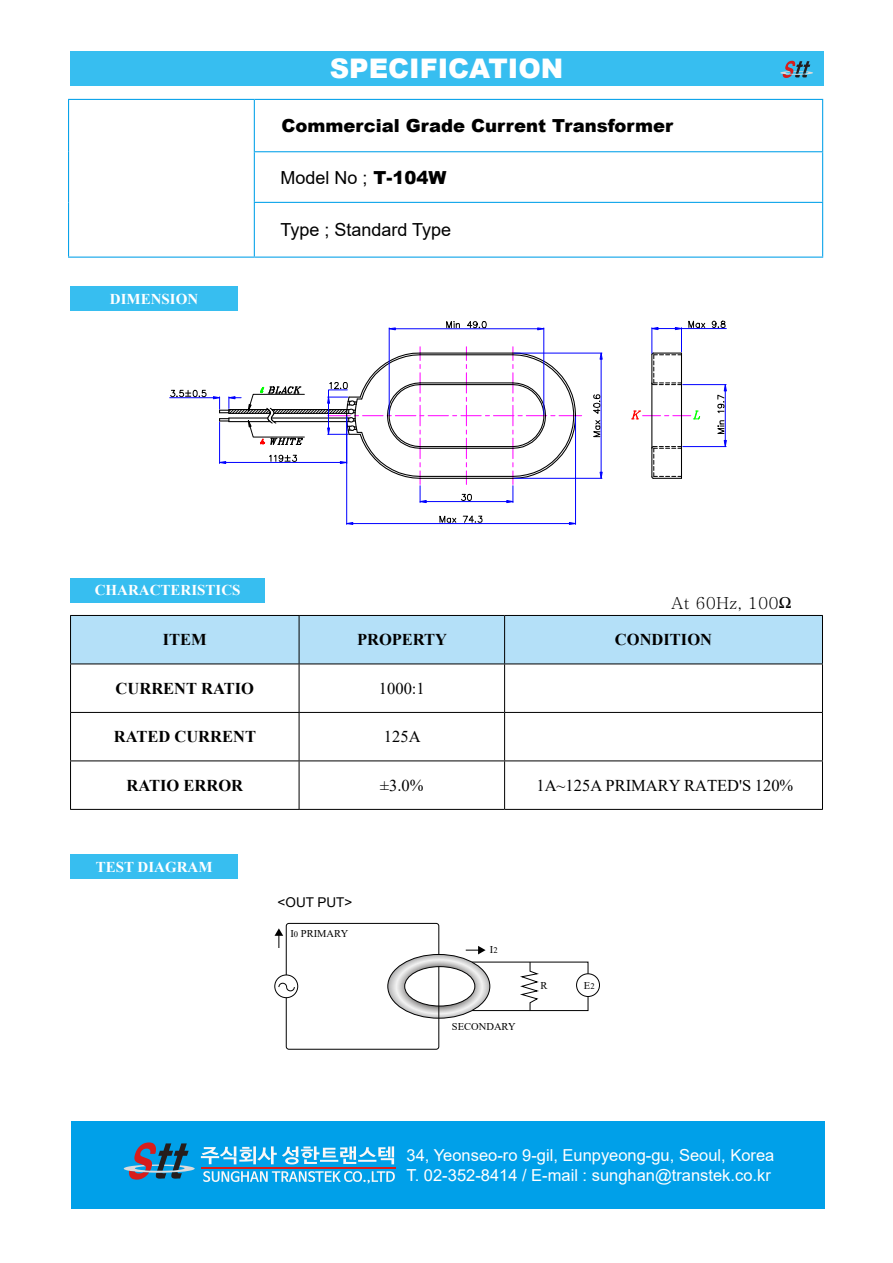
<style>
.page{position:relative;width:893px;height:1263px;background:#fff}
.page>*{position:absolute;margin:0;border:0;box-sizing:border-box;transform-origin:0 0}
.t1{font:900 27px "Arial";color:#fff}
.t2{font:900 18px "Arial";color:#000}
.t3{font:18px "Arial";color:#000}
.t4{font:16.5px/19.8px "Arial";color:#fff}
.t5{font:700 16.5px "Times New Roman";color:#000}
.t6{font:16.5px "Times New Roman";color:#000}
.t7{font:500 16.5px "Adobe Myungjo Std";color:#000}
.t8{font:16.5px "Times New Roman";color:#000}
.t9{font:700 15px "Times New Roman";color:#fff}
.t10{font:13.5px "Arial";color:#000}
.t11{font:10.35px "Times New Roman";color:#000}
.s1{font-weight:900}
.s2{font-family:"Times New Roman";font-weight:400}
.s3{font-style:inherit}
.s4{font-size:8.55px}
</style>
<div class="page">
<div style="left:70px;top:51px;width:753px;height:34px;background:#37bef0"></div>
<div style="left:70px;top:286px;width:168px;height:25px;background:#37bef0"></div>
<div style="left:70px;top:578px;width:195px;height:24px;background:#37bef0"></div>
<div style="left:70px;top:855px;width:168px;height:24px;background:#37bef0"></div>
<div style="left:286px;top:923px;width:153px;height:127px;border:1px solid #000;border-radius:3px"></div>
<svg style="left:275px;top:975px;width:23px;height:23px"></svg>
<div style="left:274px;top:974px;width:24px;height:24px;border:1px solid #000;border-radius:50%"></div>
<svg style="left:278px;top:982px;width:17px;height:10px"></svg>
<svg style="left:275px;top:928px;width:8px;height:20px"></svg>
<svg style="left:387px;top:946px;width:104px;height:73px"></svg>
<div style="left:472px;top:961px;width:116px;height:50px;border:1px solid #000"></div>
<div style="left:577px;top:974px;width:22px;height:22px;background:#fff;border-radius:50%"></div>
<div style="left:576px;top:973px;width:24px;height:24px;border:1px solid #000;border-radius:50%"></div>
<svg style="left:518px;top:961px;width:23px;height:50px"></svg>
<div style="left:71px;top:616px;width:751px;height:47px;background:#b4e0f8"></div>
<hr style="left:70px;top:615px;width:229px;height:1px;background:#000">
<hr style="left:70px;top:616px;width:1px;height:47px;background:#000">
<hr style="left:299px;top:615px;width:206px;height:1px;background:#000">
<hr style="left:299px;top:616px;width:1px;height:47px;background:#000">
<hr style="left:505px;top:615px;width:318px;height:1px;background:#000">
<hr style="left:504px;top:616px;width:1px;height:47px;background:#000">
<hr style="left:822px;top:616px;width:1px;height:47px;background:#000">
<hr style="left:70px;top:663px;width:229px;height:1px;background:#000">
<hr style="left:70px;top:664px;width:1px;height:48px;background:#000">
<hr style="left:299px;top:663px;width:206px;height:1px;background:#000">
<hr style="left:299px;top:664px;width:1px;height:48px;background:#000">
<hr style="left:505px;top:663px;width:318px;height:1px;background:#000">
<hr style="left:504px;top:664px;width:1px;height:48px;background:#000">
<hr style="left:822px;top:664px;width:1px;height:48px;background:#000">
<hr style="left:70px;top:712px;width:229px;height:1px;background:#000">
<hr style="left:70px;top:713px;width:1px;height:47px;background:#000">
<hr style="left:299px;top:712px;width:206px;height:1px;background:#000">
<hr style="left:299px;top:713px;width:1px;height:47px;background:#000">
<hr style="left:505px;top:712px;width:318px;height:1px;background:#000">
<hr style="left:504px;top:713px;width:1px;height:47px;background:#000">
<hr style="left:822px;top:713px;width:1px;height:47px;background:#000">
<hr style="left:70px;top:760px;width:229px;height:1px;background:#000">
<hr style="left:70px;top:761px;width:1px;height:48px;background:#000">
<hr style="left:299px;top:760px;width:206px;height:1px;background:#000">
<hr style="left:299px;top:761px;width:1px;height:48px;background:#000">
<hr style="left:505px;top:760px;width:318px;height:1px;background:#000">
<hr style="left:504px;top:761px;width:1px;height:48px;background:#000">
<hr style="left:822px;top:761px;width:1px;height:48px;background:#000">
<hr style="left:70px;top:809px;width:229px;height:1px;background:#000">
<hr style="left:299px;top:809px;width:206px;height:1px;background:#000">
<hr style="left:505px;top:809px;width:318px;height:1px;background:#000">
<svg style="left:780px;top:61px;width:33px;height:17px"></svg>
<hr style="left:68px;top:99px;width:186px;height:1px;background:#00a0e9">
<hr style="left:68px;top:100px;width:1px;height:52px;background:#00a0e9">
<hr style="left:68px;top:152px;width:1px;height:50px;background:#00a0e9">
<hr style="left:68px;top:202px;width:1px;height:55px;background:#00a0e9">
<hr style="left:68px;top:257px;width:186px;height:1px;background:#00a0e9">
<hr style="left:254px;top:99px;width:569px;height:1px;background:#00a0e9">
<hr style="left:254px;top:100px;width:1px;height:51px;background:#00a0e9">
<hr style="left:822px;top:100px;width:1px;height:51px;background:#00a0e9">
<hr style="left:254px;top:202px;width:569px;height:1px;background:#00a0e9">
<hr style="left:254px;top:151px;width:569px;height:1px;background:#00a0e9">
<hr style="left:254px;top:152px;width:1px;height:50px;background:#00a0e9">
<hr style="left:822px;top:152px;width:1px;height:50px;background:#00a0e9">
<hr style="left:254px;top:203px;width:1px;height:54px;background:#00a0e9">
<hr style="left:822px;top:203px;width:1px;height:54px;background:#00a0e9">
<hr style="left:254px;top:257px;width:569px;height:1px;background:#00a0e9">
<div style="left:71px;top:1121px;width:754px;height:87px;background:#00a0e9"></div>
<svg style="left:124px;top:1142px;width:71px;height:37px"></svg>
<hr style="left:201px;top:1167px;width:195px;height:2px;background:#d71d1b">
<svg style="left:201px;top:1146px;width:193px;height:18px"></svg>
<svg style="left:203px;top:1171px;width:192px;height:12px"></svg>
<hr style="left:681px;top:353px;width:1px;height:125px;background:#000">
<hr style="left:389px;top:328px;width:1px;height:86px;background:#00f">
<hr style="left:543px;top:328px;width:1px;height:86px;background:#00f">
<hr style="left:395px;top:328px;width:143px;height:1px;background:#00f">
<svg style="left:388px;top:327px;width:8px;height:4px"></svg>
<svg style="left:537px;top:327px;width:8px;height:4px"></svg>
<svg style="left:446px;top:321px;width:14px;height:8px"></svg>
<svg style="left:467px;top:321px;width:20px;height:7px"></svg>
<hr style="left:346px;top:417px;width:1px;height:107px;background:#00f">
<hr style="left:575px;top:417px;width:1px;height:107px;background:#00f">
<hr style="left:353px;top:523px;width:216px;height:1px;background:#00f">
<svg style="left:346px;top:522px;width:8px;height:3px"></svg>
<svg style="left:569px;top:522px;width:7px;height:3px"></svg>
<svg style="left:439px;top:515px;width:18px;height:9px"></svg>
<svg style="left:463px;top:515px;width:20px;height:8px"></svg>
<hr style="left:681px;top:328px;width:45px;height:1px;background:#00f">
<svg style="left:688px;top:320px;width:38px;height:9px"></svg>
<hr style="left:683px;top:446px;width:43px;height:1px;background:#00f">
<hr style="left:683px;top:384px;width:43px;height:1px;background:#00f">
<hr style="left:725px;top:391px;width:1px;height:49px;background:#00f">
<svg style="left:723px;top:440px;width:4px;height:7px"></svg>
<svg style="left:717px;top:420px;width:9px;height:14px"></svg>
<svg style="left:716px;top:384px;width:11px;height:30px"></svg>
<hr style="left:514px;top:478px;width:88px;height:1px;background:#00f">
<hr style="left:514px;top:353px;width:88px;height:1px;background:#00f">
<hr style="left:601px;top:359px;width:1px;height:113px;background:#00f">
<svg style="left:599px;top:471px;width:4px;height:8px"></svg>
<svg style="left:599px;top:352px;width:4px;height:8px"></svg>
<svg style="left:593px;top:394px;width:9px;height:43px"></svg>
<hr style="left:170px;top:397px;width:43px;height:1px;background:#00f">
<svg style="left:170px;top:389px;width:37px;height:8px"></svg>
<svg style="left:632px;top:409px;width:69px;height:11px"></svg>
<svg style="left:651px;top:327px;width:31px;height:58px"></svg>
<svg style="left:651px;top:446px;width:30px;height:33px"></svg>
<hr style="left:651px;top:383px;width:1px;height:65px;background:#000">
<svg style="left:213px;top:347px;width:369px;height:156px"></svg>
<h1 class="t1" style="left:330px;top:48px;width:235px">SPECIFICATION</h1>
<p class="t9" style="left:110px;top:288px;width:90px">DIMENSION</p>
<p class="t2" style="left:281px;top:113px;width:393px">Commercial Grade Current Transformer</p>
<p class="t3" style="left:280px;top:165px;width:168px">Model No ; <span class="s1">T-104W</span></p>
<p class="t3" style="left:280px;top:217px;width:172px">Type ; Standard Type</p>
<p class="t9" style="left:95px;top:579px;width:147px">CHARACTERISTICS</p>
<p class="t7" style="left:671px;top:595px;width:122px">At 60Hz, 100<span class="s2">Ω</span></p>
<p class="t5" style="left:163px;top:628px;width:46px">ITEM</p>
<p class="t5" style="left:357px;top:628px;width:92px">PROPERTY</p>
<p class="t5" style="left:615px;top:628px;width:99px">CONDITION</p>
<p class="t5" style="left:116px;top:676px;width:140px">CURRENT RATIO</p>
<p class="t6" style="left:379px;top:676px;width:47px"><span class="s3">10</span>00:1</p>
<p class="t5" style="left:114px;top:725px;width:144px">RATED CURRENT</p>
<p class="t8" style="left:384px;top:725px;width:38px">12<span class="s3">5A</span></p>
<p class="t5" style="left:127px;top:773px;width:118px">RATIO ERROR</p>
<p class="t6" style="left:380px;top:773px;width:45px">±<span class="s3">3</span>.0%</p>
<p class="t6" style="left:536px;top:773px;width:258px">1A~<span class="s3">125</span>A PRIMARY RATED'S 1<span class="s3">2</span>0%</p>
<p class="t9" style="left:96px;top:856px;width:118px">TEST DIAGRAM</p>
<p class="t10" style="left:278px;top:893px;width:76px">&lt;OUT PUT&gt;</p>
<p class="t11" style="left:290px;top:926px;width:59px">I<span class="s4">0</span> PRIMARY</p>
<p class="t11" style="left:490px;top:942px;width:9px">I<span class="s4">2</span></p>
<p class="t11" style="left:452px;top:1019px;width:65px">SECONDARY</p>
<p class="t11" style="left:540px;top:978px;width:9px">R</p>
<p class="t11" style="left:584px;top:978px;width:12px">E<span class="s4">2</span></p>
<p class="t4" style="left:406px;top:1145px;width:369px">34, Yeonseo-ro 9-gil, Eunpyeong-gu, Seoul, Korea<br>T. 02-352-8414 / E-mail : sunghan@transtek.co.kr</p>
</div>
